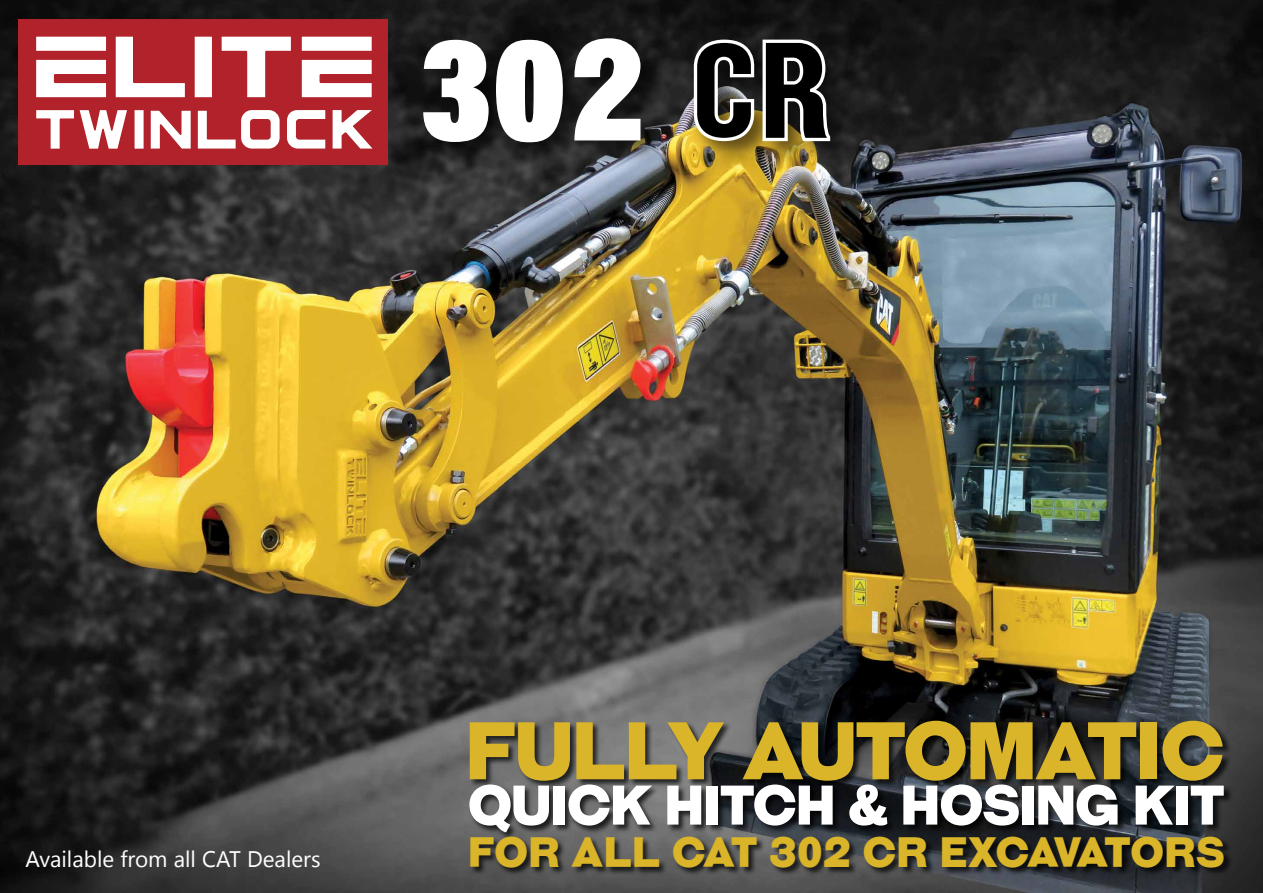
<style>
.page{position:relative;width:1263px;height:893px;background:#fff}
.page>*{position:absolute;margin:0;border:0;box-sizing:border-box;transform-origin:0 0}
.t1{font:79.8px "Galderglynn Titling Bl";letter-spacing:-.02em;color:#dab429}
.t2{font:54.6px "Galderglynn Titling Bl";letter-spacing:-.02em;color:#fff}
.t3{font:41.4px "Galderglynn Titling Bl";letter-spacing:.005em;color:#dab429}
.t4{font:22.5px "Nirmala UI";color:#fff}
</style>
<div class="page">
<img style="left:0;top:0;width:1263px;height:893px">
<div style="left:18px;top:20px;width:370px;height:145px;background:#b1222a"></div>
<div style="left:36px;top:37px;width:70px;height:14px;background:#fff;border:2px solid #fff"></div>
<svg style="left:36px;top:59px;width:70px;height:39px"></svg>
<div style="left:302px;top:37px;width:70px;height:14px;background:#fff;border:2px solid #fff"></div>
<svg style="left:301px;top:59px;width:71px;height:39px"></svg>
<div style="left:195px;top:37px;width:17px;height:60px;background:#fff;border:2px solid #fff"></div>
<svg style="left:115px;top:36px;width:70px;height:62px"></svg>
<svg style="left:221px;top:36px;width:70px;height:62px"></svg>
<svg style="left:36px;top:110px;width:91px;height:39px"></svg>
<div style="left:135px;top:110px;width:9px;height:39px;background:#fff;border:2px solid #fff"></div>
<svg style="left:150px;top:110px;width:223px;height:39px"></svg>
<img style="left:463px;top:709px;width:773px;height:179px">
<img style="left:682px;top:28px;width:68px;height:146px">
<img style="left:750px;top:28px;width:113px;height:146px">
<svg style="left:691px;top:38px;width:141px;height:106px"></svg>
<img style="left:411px;top:26px;width:263px;height:149px">
<svg style="left:423px;top:40px;width:66px;height:102px"></svg>
<svg style="left:496px;top:40px;width:67px;height:102px"></svg>
<svg style="left:574px;top:38px;width:66px;height:102px"></svg>
<p class="t4" style="left:26px;top:840px;width:297px">Available from all CAT Dealers</p>
<h1 class="t1" style="left:465px;top:703px;width:761px">FULLY AUTOMATIC</h1>
<h2 class="t2" style="left:468px;top:772px;width:758px">QUICK HITCH &amp; HOSING KIT</h2>
<h3 class="t3" style="left:468px;top:827px;width:758px">FOR ALL CAT 302 CR EXCAVATORS</h3>
</div>
